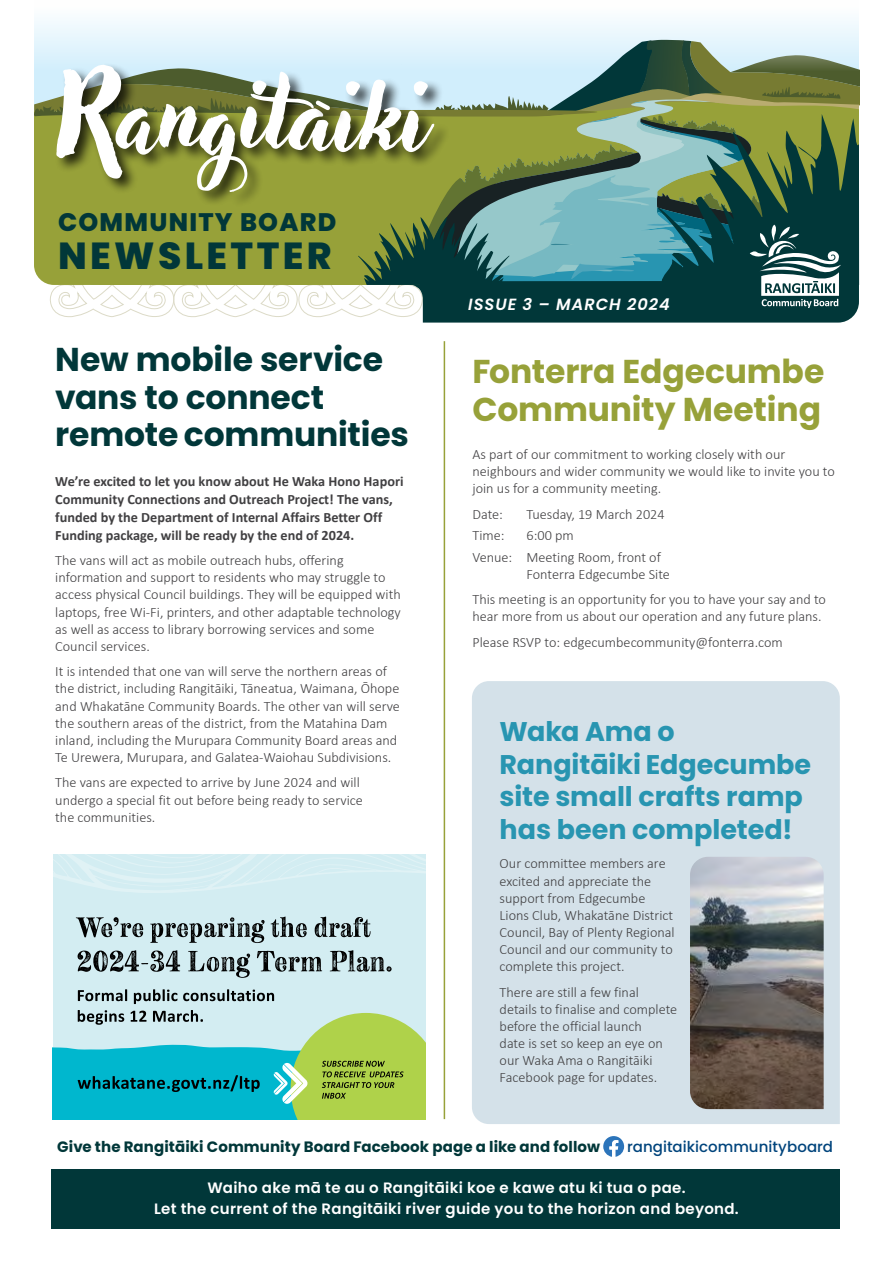
<style>
.page{position:relative;width:893px;height:1263px;background:#fff}
.page>*{position:absolute;margin:0;border:0;box-sizing:border-box;transform-origin:0 0}
.t1{font:101.7px "Adlery Pro";color:#fff}
.t2{font:800 37.65px "Poppins";letter-spacing:.09em;color:#013739}
.t3{font:700 33px/37.5px "Poppins";letter-spacing:-.005em;color:#013739}
.t4{font:700 33px/37.5px "Poppins";letter-spacing:-.005em;color:#97a139}
.t5{font:700 27px/32.4px "Poppins";letter-spacing:-.005em;color:#2895b1}
.t6{font:800 25.35px "Poppins";letter-spacing:.05em;color:#013739}
.t7{font:italic 600 16.2px "Poppins";letter-spacing:.06em;color:#fff}
.t8{font:600 15px/21px "Poppins";letter-spacing:.02em;color:#fff;text-align:center}
.t9{font:700 15px "Poppins";letter-spacing:.005em;color:#013739}
.t10{font:500 15px "Poppins";color:#00447c}
.t11{font:300 14.25px/17.1px "Calibri";color:#414042}
.t12{font:700 14.25px/18px "Calibri";color:#414042}
</style>
<div class="page">
<div style="left:34px;top:0;width:825px;height:202px;background:#f4fbfe"></div>
<div style="left:51px;top:1169px;width:789px;height:60px;background:#013739"></div>
<svg style="left:34px;top:40px;width:825px;height:283px;background:#7c946f"></svg>
<hr style="left:444px;top:341px;width:1px;height:778px;background:#97a139">
<svg style="left:603px;top:1136px;width:21px;height:21px"></svg>
<div style="left:472px;top:681px;width:368px;height:443px;background:#d4e1e9"></div>
<div style="left:53px;top:854px;width:372px;height:265px;background:#d3edf2"></div>
<svg style="left:78px;top:989px;width:196px;height:15px"></svg>
<svg style="left:77px;top:950px;width:315px;height:28px"></svg>
<svg style="left:76px;top:916px;width:295px;height:27px"></svg>
<svg style="left:53px;top:854px;width:372px;height:39px"></svg>
<svg style="left:53px;top:1010px;width:372px;height:109px"></svg>
<img style="left:690px;top:857px;width:134px;height:252px">
<h1 class="t1" style="left:57px;top:53px;width:373px">Rangitaiki</h1>
<h3 class="t6" style="left:58px;top:207px;width:280px">COMMUNITY BOARD</h3>
<h2 class="t2" style="left:58px;top:233px;width:275px">NEWSLETTER</h2>
<h3 class="t3" style="left:55px;top:341px;width:355px">New mobile service vans to connect remote communities</h3>
<p class="t12" style="left:55px;top:472px;width:350px">We’re excited to let you know about He Waka Hono Hapori Community Connections and Outreach Project! The vans, funded by the Department of Internal Affairs Better Off Funding package, will be ready by the end of 2024.</p>
<p class="t11" style="left:55px;top:552px;width:347px">The vans will act as mobile outreach hubs, offering information and support to residents who may struggle to access physical Council buildings. They will be equipped with laptops, free Wi-Fi, printers, and other adaptable technology as well as access to library borrowing services and some Council services.</p>
<p class="t11" style="left:55px;top:663px;width:346px">It is intended that one van will serve the northern areas of the district, including Rangitāiki, Tāneatua, Waimana, Ōhope and Whakatāne Community Boards. The other van will serve the southern areas of the district, from the Matahina Dam inland, including the Murupara Community Board areas and Te Urewera, Murupara, and Galatea-Waiohau Subdivisions.</p>
<p class="t11" style="left:55px;top:774px;width:309px">The vans are expected to arrive by June 2024 and will undergo a special fit out before being ready to service the communities.</p>
<p class="t7" style="left:468px;top:295px;width:203px">ISSUE 3 – MARCH 2024</p>
<h3 class="t4" style="left:472px;top:353px;width:353px">Fonterra Edgecumbe<br>Community Meeting</h3>
<p class="t11" style="left:472px;top:446px;width:364px">As part of our commitment to working closely with our neighbours and wider community we would like to invite you to join us for a community meeting.</p>
<p class="t11" style="left:472px;top:505px;width:32px">Date:</p>
<p class="t11" style="left:526px;top:505px;width:140px">Tuesday, 19 March 2024</p>
<p class="t11" style="left:472px;top:527px;width:34px">Time:</p>
<p class="t11" style="left:472px;top:525px;width:190px;line-height:21.3px;text-indent:54px">6:00 pm<br>Venue: Meeting Room, front of</p>
<p class="t11" style="left:472px;top:561px;width:355px;line-height:25.7px;text-indent:54px">Fonterra Edgecumbe Site<br>This meeting is an opportunity for you to have your say and to</p>
<p class="t11" style="left:472px;top:604px;width:351px;line-height:25.7px">hear more from us about our operation and any future plans.<br>Please RSVP to: edgecumbecommunity@fonterra.com</p>
<h3 class="t5" style="left:500px;top:716px;width:313px">Waka Ama o<br>Rangitāiki Edgecumbe site small crafts ramp has been completed!</h3>
<p class="t11" style="left:500px;top:855px;width:177px">Our committee members are excited and appreciate the support from Edgecumbe<br>Lions Club, Whakatāne District<br>Council, Bay of Plenty Regional<br>Council and our community to complete this project.</p>
<p class="t11" style="left:500px;top:983px;width:179px">There are still a few final details to finalise and complete before the official launch<br>date is set so keep an eye on our Waka Ama o Rangitāiki<br>Facebook page for updates.</p>
<p class="t9" style="left:57px;top:1138px;width:544px">Give the Rangitāiki Community Board Facebook page a like and follow</p>
<p class="t10" style="left:627px;top:1138px;width:207px">rangitaikicommunityboard</p>
<p class="t8" style="left:154px;top:1177px;width:586px">Waiho ake mā te au o Rangitāiki koe e kawe atu ki tua o pae.<br>Let the current of the Rangitāiki river guide you to the horizon and beyond.</p>
</div>
